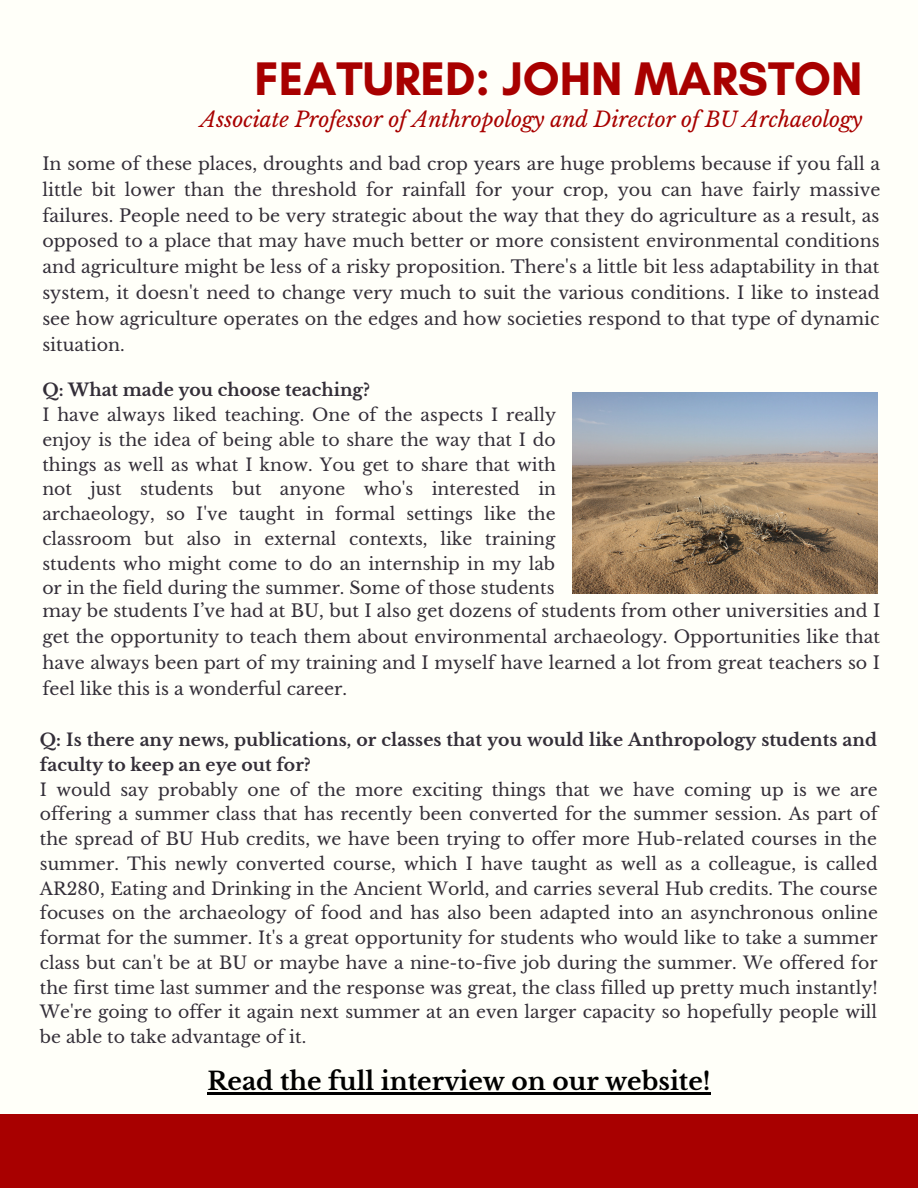
<style>
.page{position:relative;width:918px;height:1188px;background:#fffff9}
.page>*{position:absolute;margin:0;border:0;box-sizing:border-box;transform-origin:0 0}
.t1{font:700 48px "Glacial Indifference";color:#a80000}
.t2{font:700 24.75px "Libre Baskerville";color:#000}
.t3{font:italic 21px "Libre Baskerville";color:#a80000}
.t4{font:17.4px/25.8px "Libre Baskerville";color:#332e38;text-align:justify}
.t5{font:17.25px/24.8px "Libre Baskerville";color:#332e38;text-align:justify}
.t6{font:700 17.25px/24.8px "Libre Baskerville";color:#332e38}
</style>
<div class="page">
<div style="left:0;top:1114px;width:918px;height:74px;background:#a80000"></div>
<img style="left:573px;top:392px;width:305px;height:202px">
<hr style="left:207px;top:1092px;width:504px;height:2px;background:#000">
<h1 class="t1" style="left:255px;top:49px;width:610px">FEATURED: JOHN MARSTON</h1>
<p class="t3" style="left:200px;top:107px;width:664px">Associate Professor of Anthropology and Director of BU Archaeology</p>
<p class="t4" style="left:42px;top:151px;width:840px">In some of these places, droughts and bad crop years are huge problems because if you fall a little bit lower than the threshold for rainfall for your crop, you can have fairly massive failures. People need to be very strategic about the way that they do agriculture as a result, as opposed to a place that may have much better or more consistent environmental conditions and agriculture might be less of a risky proposition. There's a little bit less adaptability in that system, it doesn't need to change very much to suit the various conditions. I like to instead see how agriculture operates on the edges and how societies respond to that type of dynamic situation.</p>
<p class="t6" style="left:42px;top:378px;width:329px">Q: What made you choose teaching?</p>
<p class="t5" style="left:42px;top:403px;width:515px">I have always liked teaching. One of the aspects I really enjoy is the idea of being able to share the way that I do things as well as what I know. You get to share that with not just students but anyone who's interested in archaeology, so I've taught in formal settings like the classroom but also in external contexts, like training students who might come to do an internship in my lab or in the field during the summer. Some of those students</p>
<p class="t4" style="left:42px;top:598px;width:839px">may be students I’ve had at BU, but I also get dozens of students from other universities and I get the opportunity to teach them about environmental archaeology. Opportunities like that have always been part of my training and I myself have learned a lot from great teachers so I feel like this is a wonderful career.</p>
<p class="t6" style="left:40px;top:728px;width:839px">Q: Is there any news, publications, or classes that you would like Anthropology students and faculty to keep an eye out for?</p>
<p class="t5" style="left:40px;top:777px;width:840px">I would say probably one of the more exciting things that we have coming up is we are offering a summer class that has recently been converted for the summer session. As part of the spread of BU Hub credits, we have been trying to offer more Hub-related courses in the summer. This newly converted course, which I have taught as well as a colleague, is called AR280, Eating and Drinking in the Ancient World, and carries several Hub credits. The course focuses on the archaeology of food and has also been adapted into an asynchronous online format for the summer. It's a great opportunity for students who would like to take a summer class but can't be at BU or maybe have a nine-to-five job during the summer. We offered for the first time last summer and the response was great, the class filled up pretty much instantly!<br>We're going to offer it again next summer at an even larger capacity so hopefully people will be able to take advantage of it.</p>
<h2 class="t2" style="left:207px;top:1066px;width:505px">Read the full interview on our website!</h2>
</div>
